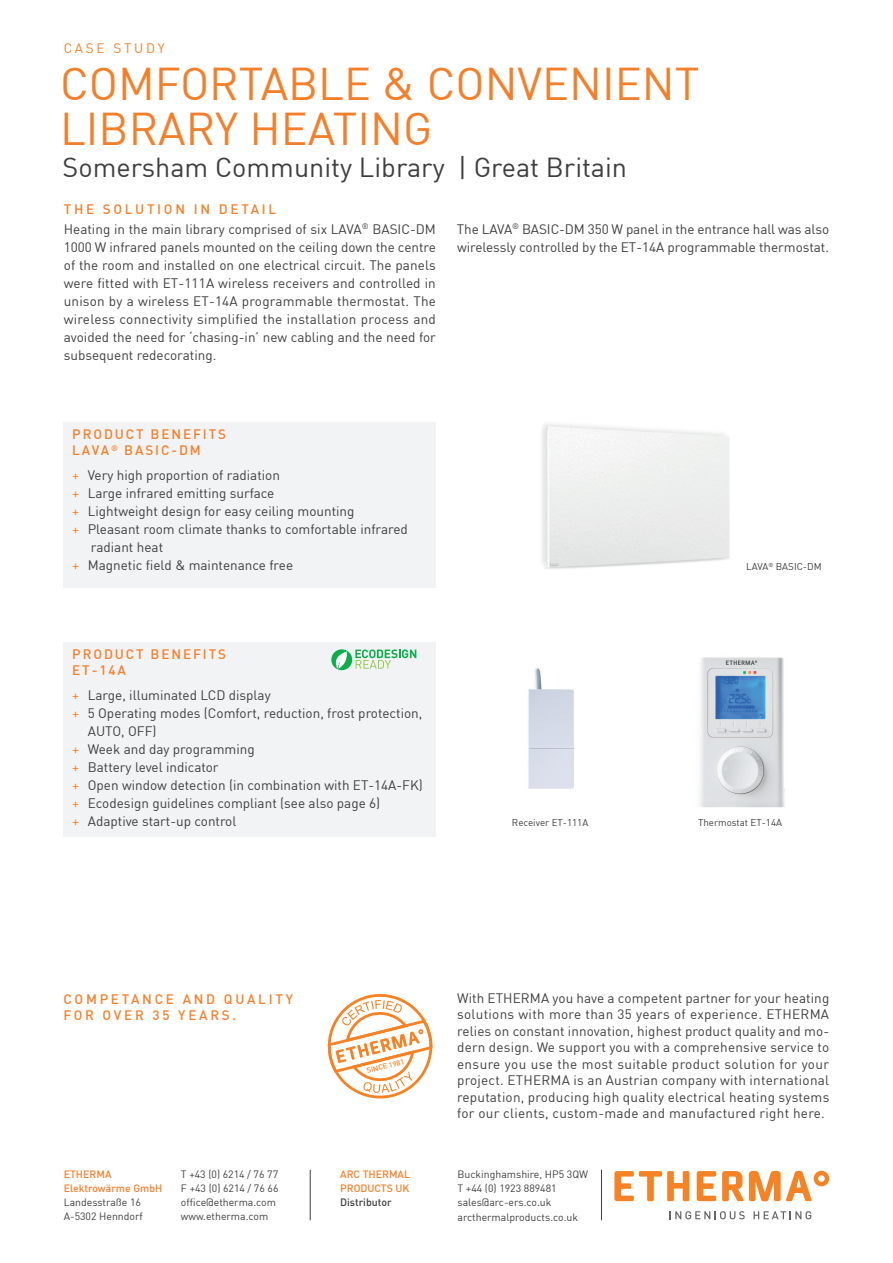
<style>
.page{position:relative;width:893px;height:1263px;background:#fff}
.page>*{position:absolute;margin:0;border:0;box-sizing:border-box;transform-origin:0 0}
.t1{font:45px/45px "DIN";color:#f47f2a}
.t2{font:27px "DIN";color:#3e3e3f}
.t3{font:13.5px/18px "DIN";color:#3e3e3f}
.t4{font:500 13.5px/16.5px "DIN";letter-spacing:.14em;color:#f47f2a}
.t5{font:500 13.5px/16.2px "DIN";letter-spacing:.2em;color:#f47f2a}
.t6{font:13.5px "DIN";letter-spacing:.2em;color:#f47f2a}
.t7{font:10.5px/14.2px "DIN";color:#3e3e3f}
.t8{font:500 10.5px/14.2px "DIN";color:#f47f2a}
.t9{font:500 10.5px "DIN";color:#3e3e3f}
.t10{font:9.75px "DIN";color:#3e3e3f}
.t11{font:500 7.35px "DIN";color:#f58224}
.s1{font-weight:500;color:#f47f2a}
.s2{color:#f47f2a}
</style>
<div class="page">
<hr style="left:601px;top:1170px;width:1px;height:50px;background:#3e3e3f">
<svg style="left:327px;top:994px;width:106px;height:105px"></svg>
<hr style="left:310px;top:1170px;width:1px;height:50px;background:#3e3e3f">
<svg style="left:697px;top:1171px;width:19px;height:30px"></svg>
<svg style="left:614px;top:1171px;width:75px;height:30px"></svg>
<svg style="left:722px;top:1171px;width:107px;height:30px"></svg>
<svg style="left:670px;top:1211px;width:75px;height:8px"></svg>
<svg style="left:754px;top:1211px;width:57px;height:8px"></svg>
<img style="left:542px;top:424px;width:188px;height:145px">
<div style="left:64px;top:422px;width:372px;height:166px;background:#f2f3f4"></div>
<img style="left:699px;top:657px;width:86px;height:151px">
<img style="left:528px;top:668px;width:46px;height:121px">
<div style="left:64px;top:642px;width:372px;height:195px;background:#f2f3f4"></div>
<svg style="left:331px;top:649px;width:21px;height:21px"></svg>
<svg style="left:333px;top:651px;width:16px;height:18px"></svg>
<svg style="left:355px;top:649px;width:61px;height:20px"></svg>
<p class="t6" style="left:64px;top:40px;width:102px">CASE STUDY</p>
<h1 class="t1" style="left:60px;top:60px;width:641px">COMFORTABLE &amp; CONVENIENT<br>LIBRARY HEATING</h1>
<h2 class="t2" style="left:63px;top:150px;width:566px">Somersham Community Library | Great Britain</h2>
<p class="t3" style="left:64px;top:199px;width:374px;line-height:19.5px"><span class="s1">THE SOLUTION IN DETAIL<br></span>Heating in the main library comprised of six LAVA<sup>®</sup> BASIC-DM</p>
<p class="t3" style="left:64px;top:238px;width:374px;text-align:justify">1000 W infrared panels mounted on the ceiling down the centre of the room and installed on one electrical circuit. The panels were fitted with ET-111A wireless receivers and controlled in unison by a wireless ET-14A programmable thermostat. The wireless connectivity simplified the installation process and avoided the need for ‘chasing-in’ new cabling and the need for subsequent redecorating.</p>
<p class="t3" style="left:457px;top:220px;width:374px">The LAVA<sup>®</sup> BASIC-DM 350 W panel in the entrance hall was also wirelessly controlled by the ET-14A programmable thermostat.</p>
<p class="t4" style="left:72px;top:425px;width:155px">PRODUCT BENEFITS<br>LAVA<sup>®</sup> BASIC-DM</p>
<p class="t3" style="left:72px;top:466px;width:209px"><span class="s2">+</span> Very high proportion of radiation</p>
<p class="t3" style="left:72px;top:484px;width:204px"><span class="s2">+</span> Large infrared emitting surface</p>
<p class="t3" style="left:72px;top:502px;width:284px"><span class="s2">+</span> Lightweight design for easy ceiling mounting</p>
<p class="t3" style="left:72px;top:520px;width:337px"><span class="s2">+</span> Pleasant room climate thanks to comfortable infrared</p>
<p class="t3" style="left:91px;top:538px;width:74px">radiant heat</p>
<p class="t3" style="left:72px;top:556px;width:222px"><span class="s2">+</span> Magnetic field &amp; maintenance free</p>
<p class="t10" style="left:746px;top:560px;width:77px">LAVA<sup>®</sup> BASIC-DM</p>
<p class="t4" style="left:72px;top:645px;width:155px">PRODUCT BENEFITS<br>ET-14A</p>
<p class="t3" style="left:72px;top:686px;width:200px"><span class="s2">+</span> Large, illuminated LCD display</p>
<p class="t3" style="left:72px;top:704px;width:352px"><span class="s2">+</span> 5 Operating modes (Comfort, reduction, frost protection,</p>
<p class="t3" style="left:88px;top:722px;width:70px">AUTO, OFF)</p>
<p class="t3" style="left:72px;top:740px;width:184px"><span class="s2">+</span> Week and day programming</p>
<p class="t3" style="left:72px;top:758px;width:148px"><span class="s2">+</span> Battery level indicator</p>
<p class="t3" style="left:72px;top:776px;width:352px"><span class="s2">+</span> Open window detection (in combination with ET-14A-FK)</p>
<p class="t3" style="left:72px;top:794px;width:309px"><span class="s2">+</span> Ecodesign guidelines compliant (see also page 6)</p>
<p class="t3" style="left:72px;top:812px;width:166px"><span class="s2">+</span> Adaptive start-up control</p>
<p class="t10" style="left:512px;top:816px;width:78px">Receiver ET-111A</p>
<p class="t10" style="left:698px;top:816px;width:86px">Thermostat ET-14A</p>
<p class="t5" style="left:63px;top:990px;width:231px">COMPETANCE AND QUALITY<br>FOR OVER 35 YEARS.</p>
<p class="t8" style="left:64px;top:1166px;width:100px">ETHERMA<br>Elektrowärme GmbH</p>
<p class="t7" style="left:64px;top:1195px;width:81px">Landesstraße 16<br>A-5302 Henndorf</p>
<p class="t7" style="left:181px;top:1166px;width:99px">T +43 (0) 6214 / 76 77<br>F +43 (0) 6214 / 76 66 office@etherma.com www.etherma.com</p>
<p class="t11" style="left:366px;top:1066px;width:40px;rotate:-14deg">SINCE 1981</p>
<p class="t8" style="left:340px;top:1166px;width:72px">ARC THERMAL<br>PRODUCTS UK</p>
<p class="t9" style="left:340px;top:1196px;width:53px">Distributor</p>
<p class="t3" style="left:457px;top:989px;width:374px;line-height:16.5px;text-align:justify">With ETHERMA you have a competent partner for your heating solutions with more than 35 years of experience. ETHERMA relies on constant innovation, highest product quality and mo&shy;dern design. We support you with a comprehensive service to ensure you use the most suitable product solution for your project. ETHERMA is an Austrian company with international reputation, producing high quality electrical heating systems for our clients, custom-made and manufactured right here.</p>
<p class="t7" style="left:458px;top:1167px;width:132px">Buckinghamshire, HP5 3QW<br>T +44 (0) 1923 889481 sales@arc-ers.co.uk arcthermalproducts.co.uk</p>
</div>
